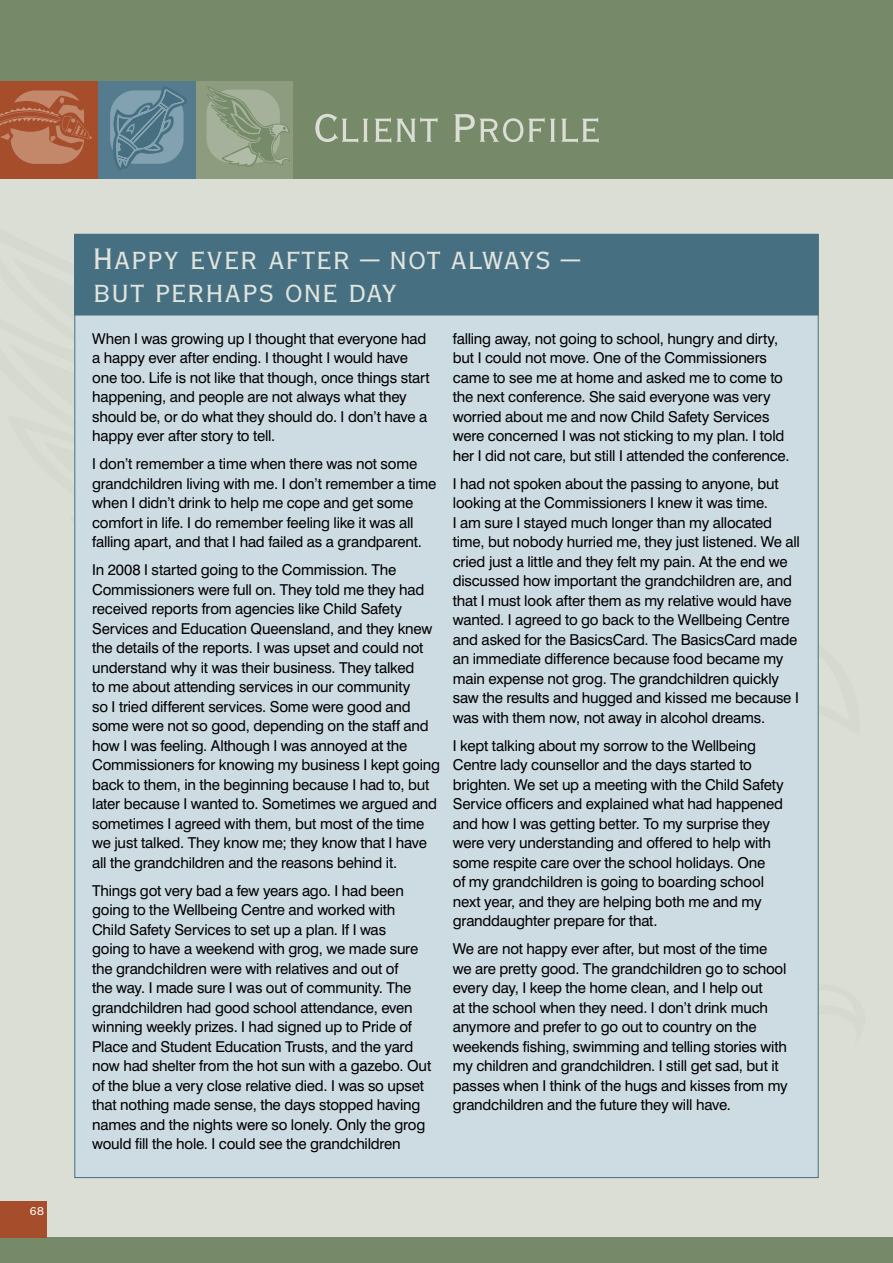
<style>
.page{position:relative;width:893px;height:1263px;background:#fff}
.page>*{position:absolute;margin:0;border:0;box-sizing:border-box;transform-origin:0 0}
.t1{font:52.5px "Copperplate Twenty Nine BC";letter-spacing:-.025em;color:#daded4}
.t2{font:39px/33px "Copperplate Twenty Nine BC";letter-spacing:-.02em;color:#e1e4dd}
.t3{font:15px/19.5px "Swiss 721 BT";letter-spacing:-.015em;color:#000}
.t4{font:15px "Copperplate Twenty Nine BC";color:#fff}
</style>
<div class="page">
<div style="left:0;top:0;width:893px;height:179px;background:#768968"></div>
<div style="left:0;top:179px;width:893px;height:1058px;background:#daded4"></div>
<div style="left:0;top:81px;width:98px;height:98px;background:#a64d2c"></div>
<svg style="left:0;top:91px;width:92px;height:73px"></svg>
<div style="left:195px;top:81px;width:98px;height:98px;background:#8d9c7f"></div>
<svg style="left:207px;top:86px;width:83px;height:81px"></svg>
<div style="left:98px;top:81px;width:98px;height:98px;background:#547b8e"></div>
<svg style="left:110px;top:87px;width:77px;height:83px"></svg>
<div style="left:75px;top:234px;width:743px;height:943px;background:#cddbe3"></div>
<div style="left:75px;top:235px;width:743px;height:80px;background:#467082"></div>
<div style="left:74px;top:234px;width:745px;height:81px;border:1px solid #467082"></div>
<div style="left:0;top:1237px;width:893px;height:26px;background:#768968"></div>
<div style="left:0;top:1201px;width:47px;height:36px;background:#a64d2c"></div>
<p class="t4" style="left:29px;top:1203px;width:16px">68</p>
<h1 class="t1" style="left:313px;top:103px;width:289px">Client Profile</h1>
<h2 class="t2" style="left:92px;top:242px;width:489px">Happy ever after – not always – but perhaps one day</h2>
<p class="t3" style="left:92px;top:329px;width:339px">When I was growing up I thought that everyone had a happy ever after ending. I thought I would have one too. Life is not like that though, once things start happening, and people are not always what they should be, or do what they should do. I don’t have a happy ever after story to tell.</p>
<p class="t3" style="left:92px;top:454px;width:346px">I don’t remember a time when there was not some grandchildren living with me. I don’t remember a time when I didn’t drink to help me cope and get some comfort in life. I do remember feeling like it was all falling apart, and that I had failed as a grandparent.</p>
<p class="t3" style="left:92px;top:560px;width:349px">In 2008 I started going to the Commission. The Commissioners were full on. They told me they had received reports from agencies like Child Safety Services and Education Queensland, and they knew the details of the reports. I was upset and could not understand why it was their business. They talked<br>to me about attending services in our community<br>so I tried different services. Some were good and some were not so good, depending on the staff and how I was feeling. Although I was annoyed at the Commissioners for knowing my business I kept going back to them, in the beginning because I had to, but later because I wanted to. Sometimes we argued and sometimes I agreed with them, but most of the time we just talked. They know me; they know that I have all the grandchildren and the reasons behind it.</p>
<p class="t3" style="left:92px;top:881px;width:341px">Things got very bad a few years ago. I had been going to the Wellbeing Centre and worked with Child Safety Services to set up a plan. If I was<br>going to have a weekend with grog, we made sure the grandchildren were with relatives and out of<br>the way. I made sure I was out of community. The grandchildren had good school attendance, even winning weekly prizes. I had signed up to Pride of Place and Student Education Trusts, and the yard now had shelter from the hot sun with a gazebo. Out of the blue a very close relative died. I was so upset that nothing made sense, the days stopped having names and the nights were so lonely. Only the grog would fill the hole. I could see the grandchildren</p>
<p class="t3" style="left:453px;top:329px;width:338px">falling away, not going to school, hungry and dirty, but I could not move. One of the Commissioners came to see me at home and asked me to come to the next conference. She said everyone was very worried about me and now Child Safety Services were concerned I was not sticking to my plan. I told her I did not care, but still I attended the conference.</p>
<p class="t3" style="left:453px;top:474px;width:348px">I had not spoken about the passing to anyone, but looking at the Commissioners I knew it was time.<br>I am sure I stayed much longer than my allocated time, but nobody hurried me, they just listened. We all cried just a little and they felt my pain. At the end we discussed how important the grandchildren are, and that I must look after them as my relative would have wanted. I agreed to go back to the Wellbeing Centre and asked for the BasicsCard. The BasicsCard made an immediate difference because food became my main expense not grog. The grandchildren quickly saw the results and hugged and kissed me because I was with them now, not away in alcohol dreams.</p>
<p class="t3" style="left:453px;top:736px;width:332px">I kept talking about my sorrow to the Wellbeing Centre lady counsellor and the days started to brighten. We set up a meeting with the Child Safety Service officers and explained what had happened and how I was getting better. To my surprise they were very understanding and offered to help with some respite care over the school holidays. One<br>of my grandchildren is going to boarding school next year, and they are helping both me and my granddaughter prepare for that.</p>
<p class="t3" style="left:453px;top:939px;width:336px">We are not happy ever after, but most of the time we are pretty good. The grandchildren go to school every day, I keep the home clean, and I help out<br>at the school when they need. I don’t drink much anymore and prefer to go out to country on the weekends fishing, swimming and telling stories with my children and grandchildren. I still get sad, but it passes when I think of the hugs and kisses from my grandchildren and the future they will have.</p>
</div>
